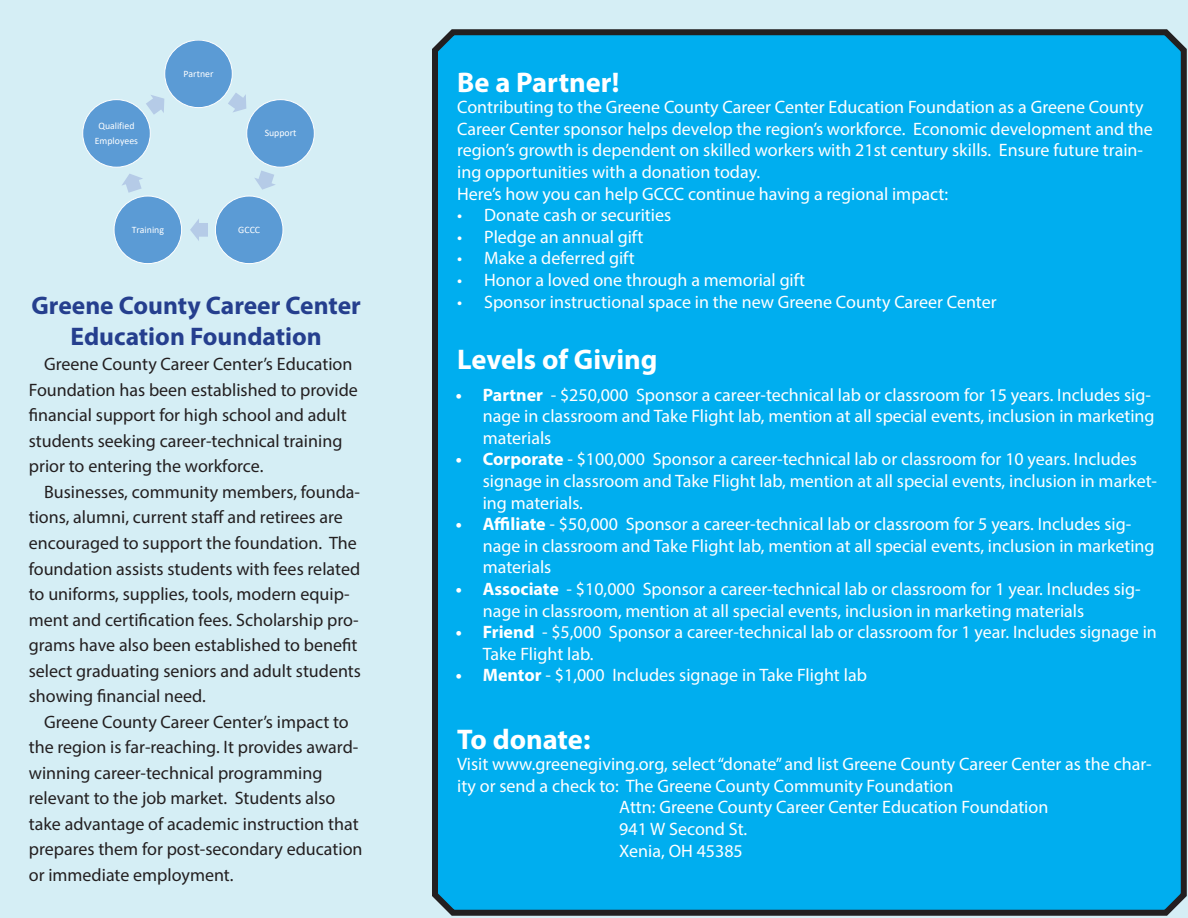
<style>
.page{position:relative;width:1188px;height:918px;background:#d5eef5}
.page>*{position:absolute;margin:0;border:0;box-sizing:border-box;transform-origin:0 0}
.t1{font:700 28.5px "Myriad Pro";color:#fff}
.t2{font:700 25.5px/30.6px "Myriad Pro";color:#253f8e;text-align:center}
.t3{font:18px/21.6px "Myriad Pro";color:#fff}
.t4{font:18px/25.5px "Myriad Pro";color:#231f20}
.t5{font:9.75px/14.9px "Calibri";color:#fff;text-align:center}
.s1{font-weight:700}
</style>
<div class="page">
<div style="left:432px;top:29px;width:755px;height:887px;background:#00aeef"></div>
<div style="left:165px;top:40px;width:67px;height:68px;background:#5b9bd5;border-radius:50%"></div>
<div style="left:164px;top:40px;width:69px;height:68px;border:1px solid #fff;border-radius:50%"></div>
<svg style="left:228px;top:93px;width:18px;height:19px"></svg>
<div style="left:247px;top:100px;width:67px;height:67px;background:#5b9bd5;border-radius:50%"></div>
<div style="left:246px;top:99px;width:69px;height:69px;border:1px solid #fff;border-radius:50%"></div>
<svg style="left:255px;top:171px;width:20px;height:19px"></svg>
<div style="left:215px;top:196px;width:68px;height:68px;background:#5b9bd5;border-radius:50%"></div>
<div style="left:215px;top:196px;width:68px;height:68px;border:1px solid #fff;border-radius:50%"></div>
<svg style="left:190px;top:219px;width:18px;height:22px"></svg>
<div style="left:114px;top:196px;width:68px;height:68px;background:#5b9bd5;border-radius:50%"></div>
<div style="left:114px;top:196px;width:68px;height:68px;border:1px solid #fff;border-radius:50%"></div>
<svg style="left:122px;top:174px;width:21px;height:19px"></svg>
<div style="left:83px;top:100px;width:67px;height:67px;background:#5b9bd5;border-radius:50%"></div>
<div style="left:82px;top:99px;width:69px;height:69px;border:1px solid #fff;border-radius:50%"></div>
<svg style="left:146px;top:95px;width:18px;height:19px"></svg>
<p class="t5" style="left:95px;top:118px;width:45px">Qualified<br>Employees</p>
<p class="t5" style="left:184px;top:66px;width:31px">Partner</p>
<p class="t5" style="left:265px;top:125px;width:33px">Support</p>
<p class="t5" style="left:132px;top:222px;width:34px">Training</p>
<p class="t5" style="left:238px;top:222px;width:23px">GCCC</p>
<p class="t2" style="left:31px;top:290px;width:331px">Greene County Career Center<br>Education Foundation</p>
<p class="t4" style="left:29px;top:351px;width:331px;text-indent:15px">Greene County Career Center’s Education Foundation has been established to provide financial support for high school and adult students seeking career-technical training prior to entering the workforce.</p>
<p class="t4" style="left:29px;top:479px;width:334px;text-indent:15px">Businesses, community members, founda&shy;tions, alumni, current staff and retirees are encouraged to support the foundation. The foundation assists students with fees related to uniforms, supplies, tools, modern equip&shy;ment and certification fees. Scholarship pro&shy;grams have also been established to benefit select graduating seniors and adult students showing financial need.</p>
<p class="t4" style="left:29px;top:708px;width:335px;text-indent:15px">Greene County Career Center’s impact to the region is far-reaching. It provides award&shy;winning career-technical programming relevant to the job market. Students also take advantage of academic instruction that prepares them for post-secondary education or immediate employment.</p>
<p class="t1" style="left:457px;top:63px;width:164px">Be a Partner!</p>
<p class="t3" style="left:457px;top:96px;width:697px">Contributing to the Greene County Career Center Education Foundation as a Greene County Career Center sponsor helps develop the region’s workforce. Economic development and the region’s growth is dependent on skilled workers with 21st century skills. Ensure future train&shy;ing opportunities with a donation today.<br>Here’s how you can help GCCC continue having a regional impact:</p>
<p class="t3" style="left:457px;top:204px;width:216px">• Donate cash or securities</p>
<p class="t3" style="left:457px;top:226px;width:188px">• Pledge an annual gift</p>
<p class="t3" style="left:457px;top:247px;width:179px">• Make a deferred gift</p>
<p class="t3" style="left:457px;top:269px;width:350px">• Honor a loved one through a memorial gift</p>
<p class="t3" style="left:457px;top:290px;width:541px">• Sponsor instructional space in the new Greene County Career Center</p>
<p class="t1" style="left:457px;top:341px;width:202px">Levels of Giving</p>
<p class="t3" style="left:483px;top:383px;width:673px;text-indent:-27px"><span class="s1">• Partner</span> - $250,000 Sponsor a career-technical lab or classroom for 15 years. Includes sig&shy;nage in classroom and Take Flight lab, mention at all special events, inclusion in marketing materials</p>
<p class="t3" style="left:483px;top:448px;width:676px;text-indent:-27px"><span class="s1">• Corporate</span> - $100,000 Sponsor a career-technical lab or classroom for 10 years. Includes signage in classroom and Take Flight lab, mention at all special events, inclusion in market&shy;ing materials.</p>
<p class="t3" style="left:483px;top:513px;width:673px;text-indent:-27px"><span class="s1">• Affiliate</span> - $50,000 Sponsor a career-technical lab or classroom for 5 years. Includes sig&shy;nage in classroom and Take Flight lab, mention at all special events, inclusion in marketing materials</p>
<p class="t3" style="left:483px;top:578px;width:659px;text-indent:-27px"><span class="s1">• Associate</span> - $10,000 Sponsor a career-technical lab or classroom for 1 year. Includes sig&shy;nage in classroom, mention at all special events, inclusion in marketing materials</p>
<p class="t3" style="left:483px;top:621px;width:676px;text-indent:-27px"><span class="s1">• Friend</span> - $5,000 Sponsor a career-technical lab or classroom for 1 year. Includes signage in<br>Take Flight lab.</p>
<p class="t3" style="left:456px;top:664px;width:413px"><span class="s1">• Mentor</span> - $1,000 Includes signage in Take Flight lab</p>
<p class="t1" style="left:457px;top:720px;width:135px">To donate:</p>
<p class="t3" style="left:457px;top:753px;width:696px">Visit www.greenegiving.org, select “donate” and list Greene County Career Center as the char&shy;ity or send a check to: The Greene County Community Foundation</p>
<p class="t3" style="left:619px;top:796px;width:431px">Attn: Greene County Career Center Education Foundation</p>
<p class="t3" style="left:619px;top:818px;width:130px">941 W Second St.</p>
<p class="t3" style="left:619px;top:839px;width:125px">Xenia, OH 45385</p>
</div>
